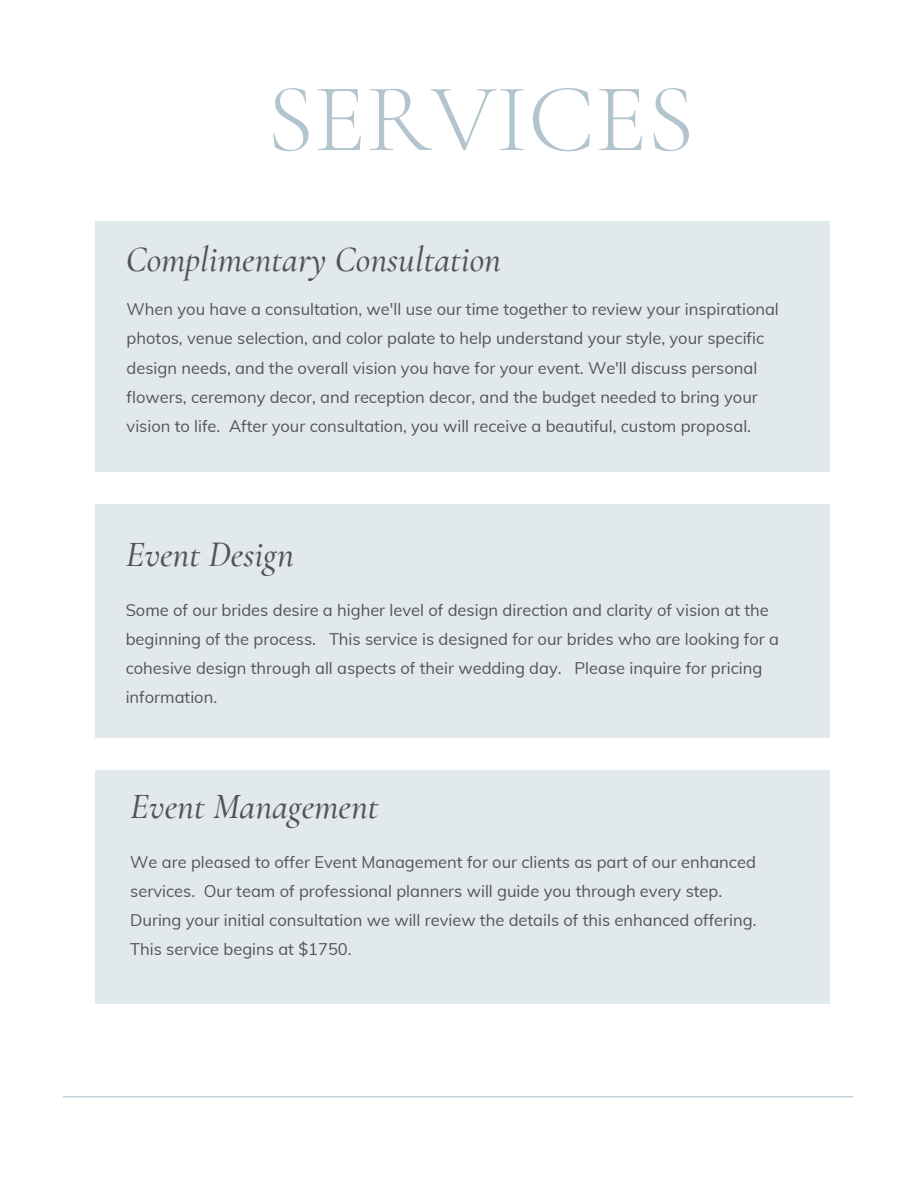
<style>
.page{position:relative;width:918px;height:1188px;background:#fff}
.page>*{position:absolute;margin:0;border:0;box-sizing:border-box;transform-origin:0 0}
.t1{font:300 97.5px "Cormorant Garamond";color:#b2c4ce}
.t2{font:italic 500 36px "Cormorant Garamond";color:#545454}
.t3{font:16.5px/29.2px "Muli";color:#545454}
</style>
<div class="page">
<div style="left:95px;top:221px;width:735px;height:251px;background:#e2e9ec"></div>
<div style="left:95px;top:504px;width:735px;height:234px;background:#e2e9ec"></div>
<div style="left:95px;top:770px;width:735px;height:234px;background:#e2e9ec"></div>
<hr style="left:63px;top:1096px;width:790px;height:1px;background:#b2c4ce">
<p class="t1" style="left:267px;top:60px;width:429px">SERVICES</p>
<h1 class="t2" style="left:126px;top:238px;width:377px">Complimentary Consultation</h1>
<h2 class="t3" style="left:127px;top:294px;width:654px">When you have a consultation, we'll use our time together to review your inspirational photos, venue selection, and color palate to help understand your style, your specific design needs, and the overall vision you have for your event. We'll discuss personal flowers, ceremony decor, and reception decor, and the budget needed to bring your vision to life. After your consultation, you will receive a beautiful, custom proposal.</h2>
<p class="t2" style="left:126px;top:533px;width:170px">Event Design</p>
<h2 class="t3" style="left:126px;top:595px;width:655px">Some of our brides desire a higher level of design direction and clarity of vision at the beginning of the process. This service is designed for our brides who are looking for a cohesive design through all aspects of their wedding day. Please inquire for pricing information.</h2>
<p class="t2" style="left:130px;top:785px;width:250px">Event Management</p>
<h2 class="t3" style="left:130px;top:847px;width:627px">We are pleased to offer Event Management for our clients as part of our enhanced services. Our team of professional planners will guide you through every step.</h2>
<p class="t3" style="left:130px;top:905px;width:628px">During your initial consultation we will review the details of this enhanced offering.<br>This service begins at $1750.</p>
</div>
